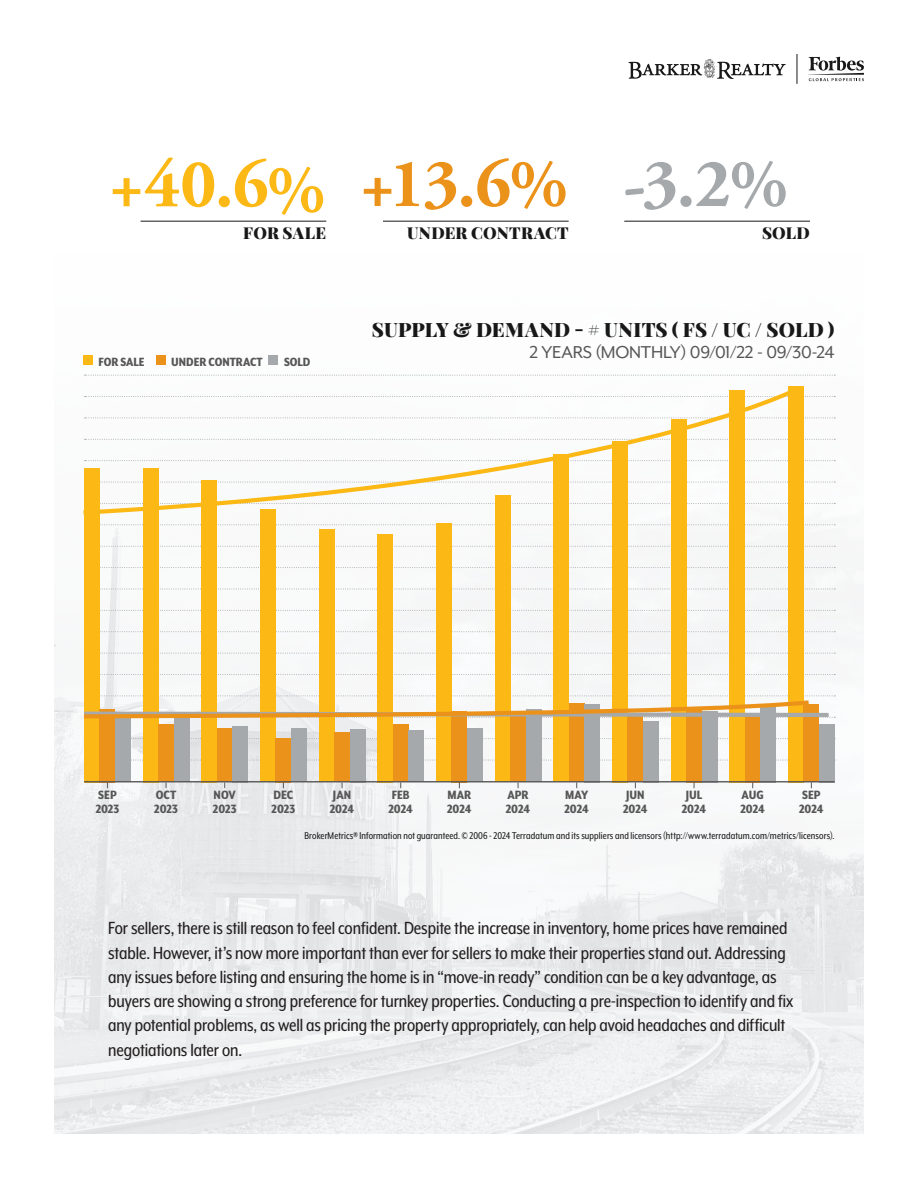
<style>
.page{position:relative;width:918px;height:1188px;background:#fff}
.page>*{position:absolute;margin:0;border:0;box-sizing:border-box;transform-origin:0 0}
.t1{font:700 68.85px "Adobe Garamond Pro";color:#fcb814}
.t2{font:20.25px/24.3px "Mr Eaves XL Mod Nar OT";letter-spacing:-.005em;color:#231f20}
.t3{font:19.8px "Mr Eaves XL Mod OT";letter-spacing:-.01em;color:#585758}
.t4{font:900 19.8px "Playfair Display";letter-spacing:.005em;color:#181818}
.t5{font:900 16.5px "Playfair Display";letter-spacing:.015em;color:#181818}
.t6{font:800 13.95px/14px "Mr Eaves XL Mod Nar OT";color:#585758}
.t7{font:800 13.8px "Mr Eaves XL Mod Nar OT";color:#585758}
.t8{font:11.4px "Mr Eaves XL Mod Nar OT";letter-spacing:.01em;color:#181818;scale:.96 1}
.s1{color:#eb921b}
.s2{color:#a5a9ab}
</style>
<div class="page">
<img style="left:54px;top:693px;width:810px;height:441px">
<img style="left:54px;top:355px;width:810px;height:338px">
<hr style="left:141px;top:221px;width:185px;height:1px;background:#181818">
<hr style="left:383px;top:221px;width:186px;height:1px;background:#181818">
<hr style="left:624px;top:221px;width:186px;height:1px;background:#181818">
<svg style="left:808px;top:57px;width:56px;height:24px"></svg>
<svg style="left:629px;top:59px;width:157px;height:20px"></svg>
<hr style="left:797px;top:54px;width:1px;height:30px;background:#181818">
<svg style="left:131px;top:760px;width:657px;height:1px"></svg>
<svg style="left:131px;top:738px;width:657px;height:1px"></svg>
<svg style="left:100px;top:674px;width:735px;height:1px"></svg>
<svg style="left:100px;top:653px;width:735px;height:1px"></svg>
<svg style="left:100px;top:631px;width:735px;height:1px"></svg>
<svg style="left:100px;top:610px;width:735px;height:1px"></svg>
<svg style="left:100px;top:589px;width:735px;height:1px"></svg>
<svg style="left:100px;top:567px;width:735px;height:1px"></svg>
<svg style="left:100px;top:546px;width:735px;height:1px"></svg>
<svg style="left:100px;top:524px;width:735px;height:1px"></svg>
<svg style="left:804px;top:503px;width:31px;height:1px"></svg>
<svg style="left:804px;top:482px;width:31px;height:1px"></svg>
<svg style="left:804px;top:460px;width:31px;height:1px"></svg>
<svg style="left:804px;top:439px;width:31px;height:1px"></svg>
<svg style="left:804px;top:418px;width:31px;height:1px"></svg>
<svg style="left:804px;top:396px;width:31px;height:1px"></svg>
<svg style="left:85px;top:375px;width:750px;height:1px"></svg>
<div style="left:84px;top:468px;width:16px;height:314px;background:#fcb814"></div>
<div style="left:143px;top:468px;width:15px;height:314px;background:#fcb814"></div>
<div style="left:201px;top:480px;width:16px;height:302px;background:#fcb814"></div>
<div style="left:260px;top:509px;width:16px;height:273px;background:#fcb814"></div>
<div style="left:319px;top:529px;width:15px;height:253px;background:#fcb814"></div>
<div style="left:377px;top:534px;width:16px;height:248px;background:#fcb814"></div>
<div style="left:436px;top:523px;width:16px;height:259px;background:#fcb814"></div>
<div style="left:495px;top:495px;width:15px;height:287px;background:#fcb814"></div>
<div style="left:553px;top:454px;width:16px;height:328px;background:#fcb814"></div>
<div style="left:612px;top:441px;width:16px;height:341px;background:#fcb814"></div>
<div style="left:671px;top:419px;width:15px;height:363px;background:#fcb814"></div>
<div style="left:729px;top:390px;width:16px;height:392px;background:#fcb814"></div>
<div style="left:788px;top:386px;width:16px;height:396px;background:#fcb814"></div>
<div style="left:100px;top:709px;width:15px;height:73px;background:#eb921b"></div>
<div style="left:115px;top:712px;width:16px;height:70px;background:#a5a9ab"></div>
<div style="left:158px;top:724px;width:16px;height:58px;background:#eb921b"></div>
<div style="left:174px;top:712px;width:15px;height:70px;background:#a5a9ab"></div>
<div style="left:217px;top:728px;width:15px;height:54px;background:#eb921b"></div>
<div style="left:232px;top:726px;width:16px;height:56px;background:#a5a9ab"></div>
<div style="left:276px;top:738px;width:15px;height:44px;background:#eb921b"></div>
<div style="left:291px;top:728px;width:16px;height:54px;background:#a5a9ab"></div>
<div style="left:334px;top:732px;width:16px;height:50px;background:#eb921b"></div>
<div style="left:350px;top:729px;width:15px;height:53px;background:#a5a9ab"></div>
<div style="left:393px;top:724px;width:15px;height:58px;background:#eb921b"></div>
<div style="left:408px;top:730px;width:16px;height:52px;background:#a5a9ab"></div>
<div style="left:452px;top:711px;width:15px;height:71px;background:#eb921b"></div>
<div style="left:467px;top:728px;width:16px;height:54px;background:#a5a9ab"></div>
<div style="left:510px;top:711px;width:16px;height:71px;background:#eb921b"></div>
<div style="left:526px;top:709px;width:15px;height:73px;background:#a5a9ab"></div>
<div style="left:569px;top:703px;width:15px;height:79px;background:#eb921b"></div>
<div style="left:584px;top:704px;width:16px;height:78px;background:#a5a9ab"></div>
<div style="left:628px;top:713px;width:15px;height:69px;background:#eb921b"></div>
<div style="left:643px;top:721px;width:16px;height:61px;background:#a5a9ab"></div>
<div style="left:686px;top:708px;width:16px;height:74px;background:#eb921b"></div>
<div style="left:702px;top:711px;width:15px;height:71px;background:#a5a9ab"></div>
<div style="left:745px;top:715px;width:15px;height:67px;background:#eb921b"></div>
<div style="left:760px;top:706px;width:16px;height:76px;background:#a5a9ab"></div>
<div style="left:804px;top:704px;width:15px;height:78px;background:#eb921b"></div>
<div style="left:819px;top:724px;width:16px;height:58px;background:#a5a9ab"></div>
<svg style="left:79px;top:384px;width:724px;height:133px"></svg>
<svg style="left:80px;top:696px;width:755px;height:25px"></svg>
<hr style="left:84px;top:781px;width:751px;height:1px;background:#585758">
<div style="left:83px;top:356px;width:10px;height:9px;background:#fcb814"></div>
<div style="left:156px;top:356px;width:9px;height:9px;background:#eb921b"></div>
<div style="left:269px;top:356px;width:9px;height:9px;background:#a5a9ab"></div>
<h1 class="t1" style="left:109px;top:144px;width:682px">+40.6% <span class="s1">+13.6%</span> <span class="s2">-3.2%</span></h1>
<p class="t5" style="left:243px;top:219px;width:85px">FOR SALE</p>
<p class="t5" style="left:407px;top:219px;width:163px">UNDER CONTRACT</p>
<p class="t5" style="left:762px;top:219px;width:49px">SOLD</p>
<p class="t7" style="left:99px;top:355px;width:47px">FOR SALE</p>
<p class="t7" style="left:171px;top:355px;width:93px">UNDER CONTRACT</p>
<p class="t7" style="left:284px;top:355px;width:28px">SOLD</p>
<p class="t4" style="left:372px;top:314px;width:464px">SUPPLY &amp; DEMAND - # UNITS ( FS / UC / SOLD )</p>
<p class="t3" style="left:529px;top:342px;width:307px">2 YEARS (MONTHLY) 09/01/22 - 09/30-24</p>
<p class="t6" style="left:96px;top:788px;width:25px">SEP<br>2023</p>
<p class="t6" style="left:154px;top:788px;width:25px">OCT<br>2023</p>
<p class="t6" style="left:213px;top:788px;width:25px">NOV<br>2023</p>
<p class="t6" style="left:272px;top:788px;width:25px">DEC<br>2023</p>
<p class="t6" style="left:330px;top:788px;width:26px">JAN<br>2024</p>
<p class="t6" style="left:389px;top:788px;width:26px">FEB<br>2024</p>
<p class="t6" style="left:447px;top:788px;width:26px">MAR<br>2024</p>
<p class="t6" style="left:506px;top:788px;width:26px">APR<br>2024</p>
<p class="t6" style="left:565px;top:788px;width:26px">MAY<br>2024</p>
<p class="t6" style="left:623px;top:788px;width:26px">JUN<br>2024</p>
<p class="t6" style="left:682px;top:788px;width:26px">JUL<br>2024</p>
<p class="t6" style="left:741px;top:788px;width:26px">AUG<br>2024</p>
<p class="t6" style="left:799px;top:788px;width:26px">SEP<br>2024</p>
<p class="t8" style="left:305px;top:830px;width:554px">BrokerMetrics® Information not guaranteed. © 2006 - 2024 Terradatum and its suppliers and licensors (http://www.terradatum.com/metrics/licensors).</p>
<p class="t2" style="left:108px;top:916px;width:687px">For sellers, there is still reason to feel confident. Despite the increase in inventory, home prices have remained stable. However, it’s now more important than ever for sellers to make their properties stand out. Addressing any issues before listing and ensuring the home is in “move-in ready” condition can be a key advantage, as buyers are showing a strong preference for turnkey properties. Conducting a pre-inspection to identify and fix any potential problems, as well as pricing the property appropriately, can help avoid headaches and difficult negotiations later on.</p>
</div>
